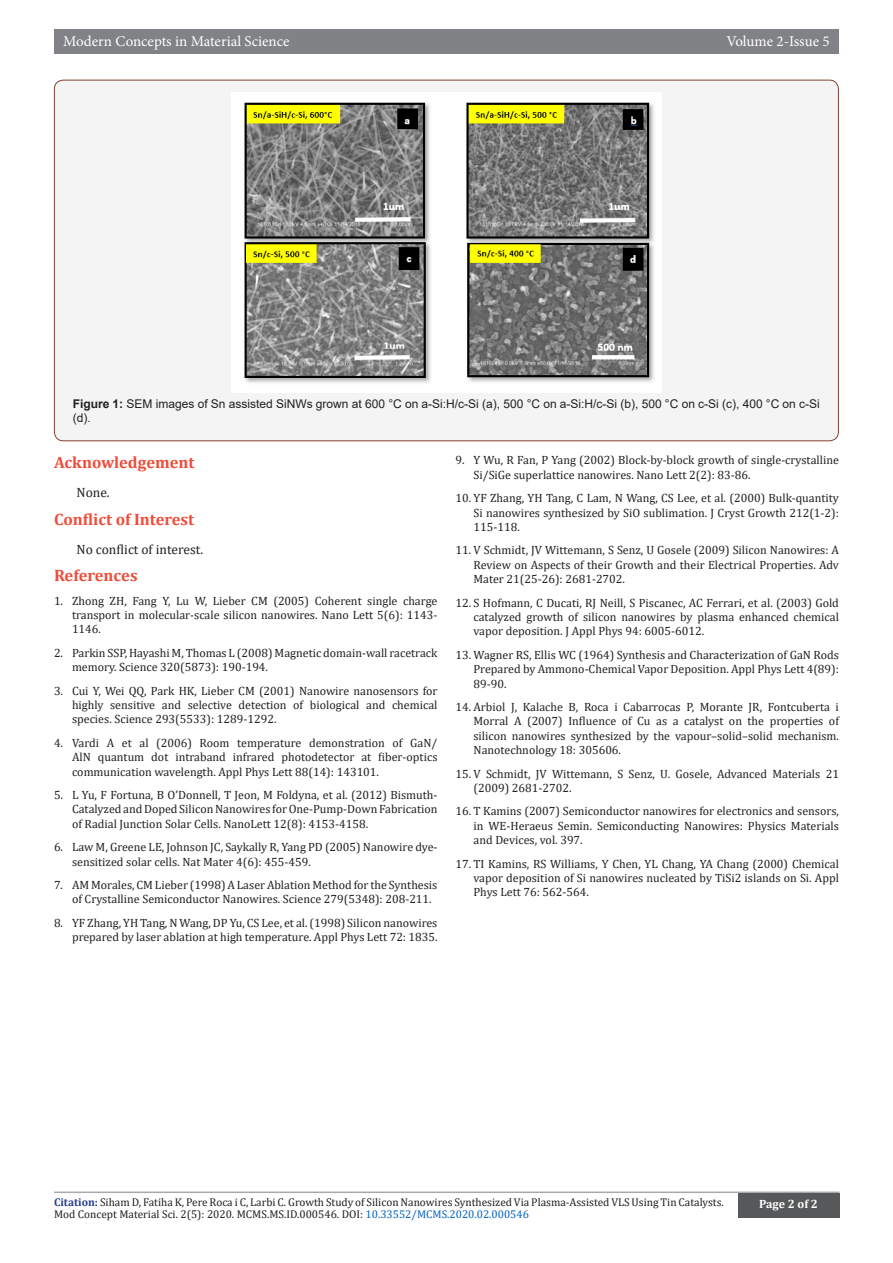
<style>
.page{position:relative;width:893px;height:1263px;background:#fff}
.page>*{position:absolute;margin:0;border:0;box-sizing:border-box;transform-origin:0 0}
.t1{font:700 16.5px "Cambria";color:#ef4c3a}
.t2{font:15px "Minion Pro";color:#fff}
.t3{font:13.5px "Cambria";color:#231f20}
.t4{font:12px/14.4px "Cambria";color:#231f20;text-align:justify}
.t5{font:12px/14.4px "Arial";color:#231f20}
.t6{font:700 12px "Cambria";color:#fff}
.t7{font:11.25px/12px "Cambria";color:#231f20}
.s1{font-weight:700}
.s2{font-weight:700;color:#253f8e}
.s3{color:#0563c1}
</style>
<div class="page">
<div style="left:54px;top:29px;width:785px;height:25px;background:#808285"></div>
<hr style="left:54px;top:1191px;width:785px;height:2px;background:#a8a9ad">
<div style="left:738px;top:1193px;width:101px;height:24px;background:#57585a"></div>
<div style="left:54px;top:80px;width:784px;height:361px;background:#f4f4f4;border-radius:9px"></div>
<img style="left:231px;top:92px;width:430px;height:300px">
<p class="t2" style="left:63px;top:31px;width:228px">Modern Concepts in Material Science</p>
<p class="t2" style="left:726px;top:31px;width:105px">Volume 2-Issue 5</p>
<p class="t5" style="left:73px;top:396px;width:749px"><span class="s1">Figure 1:</span> SEM images of Sn assisted SiNWs grown at 600 °C on a-Si:H/c-Si (a), 500 °C on a-Si:H/c-Si (b), 500 °C on c-Si (c), 400 °C on c-Si (d).</p>
<p class="t1" style="left:54px;top:451px;width:142px">Acknowledgement</p>
<p class="t3" style="left:76px;top:485px;width:35px">None.</p>
<p class="t1" style="left:54px;top:508px;width:142px">Conflict of Interest</p>
<p class="t3" style="left:76px;top:542px;width:128px">No conflict of interest.</p>
<p class="t1" style="left:54px;top:564px;width:85px">References</p>
<p class="t4" style="left:72px;top:593px;width:367px;text-indent:-18px">1. Zhong ZH, Fang Y, Lu W, Lieber CM (2005) Coherent single charge transport in molecular-scale silicon nanowires. Nano Lett 5(6): 1143- 1146.</p>
<p class="t4" style="left:72px;top:645px;width:367px;text-indent:-18px">2. Parkin SSP, Hayashi M, Thomas L (2008) Magnetic domain-wall racetrack memory. Science 320(5873): 190-194.</p>
<p class="t4" style="left:72px;top:683px;width:367px;text-indent:-18px">3. Cui Y, Wei QQ, Park HK, Lieber CM (2001) Nanowire nanosensors for highly sensitive and selective detection of biological and chemical species. Science 293(5533): 1289-1292.</p>
<p class="t4" style="left:72px;top:735px;width:367px;text-indent:-18px">4. Vardi A et al (2006) Room temperature demonstration of GaN/ AlN quantum dot intraband infrared photodetector at fiber-optics communication wavelength. Appl Phys Lett 88(14): 143101.</p>
<p class="t4" style="left:72px;top:788px;width:367px;text-indent:-18px">5. L Yu, F Fortuna, B O’Donnell, T Jeon, M Foldyna, et al. (2012) Bismuth-Catalyzed and Doped Silicon Nanowires for One-Pump-Down Fabrication of Radial Junction Solar Cells. NanoLett 12(8): 4153-4158.</p>
<p class="t4" style="left:72px;top:840px;width:367px;text-indent:-18px">6. Law M, Greene LE, Johnson JC, Saykally R, Yang PD (2005) Nanowire dye&shy;sensitized solar cells. Nat Mater 4(6): 455-459.</p>
<p class="t4" style="left:72px;top:878px;width:367px;text-indent:-18px">7. AM Morales, CM Lieber (1998) A Laser Ablation Method for the Synthesis of Crystalline Semiconductor Nanowires. Science 279(5348): 208-211.</p>
<p class="t4" style="left:54px;top:915px;width:385px;text-align:right">8. YF Zhang, YH Tang, N Wang, DP Yu, CS Lee, et al. (1998) Silicon nanowires prepared by laser ablation at high temperature. Appl Phys Lett 72: 1835.</p>
<p class="t4" style="left:473px;top:453px;width:367px;text-indent:-18px">9. Y Wu, R Fan, P Yang (2002) Block-by-block growth of single-crystalline<br>Si/SiGe superlattice nanowires. Nano Lett 2(2): 83-86.</p>
<p class="t4" style="left:473px;top:491px;width:367px;text-indent:-18px">10. YF Zhang, YH Tang, C Lam, N Wang, CS Lee, et al. (2000) Bulk-quantity Si nanowires synthesized by SiO sublimation. J Cryst Growth 212(1-2):<br>115-118.</p>
<p class="t4" style="left:473px;top:543px;width:367px;text-indent:-18px">11. V Schmidt, JV Wittemann, S Senz, U Gosele (2009) Silicon Nanowires: A Review on Aspects of their Growth and their Electrical Properties. Adv Mater 21(25-26): 2681-2702.</p>
<p class="t4" style="left:473px;top:595px;width:367px;text-indent:-18px">12. S Hofmann, C Ducati, RJ Neill, S Piscanec, AC Ferrari, et al. (2003) Gold catalyzed growth of silicon nanowires by plasma enhanced chemical vapor deposition. J Appl Phys 94: 6005-6012.</p>
<p class="t4" style="left:473px;top:647px;width:367px;text-indent:-18px">13. Wagner RS, Ellis WC (1964) Synthesis and Characterization of GaN Rods Prepared by Ammono-Chemical Vapor Deposition. Appl Phys Lett 4(89):<br>89-90.</p>
<p class="t4" style="left:473px;top:700px;width:367px;text-indent:-18px">14. Arbiol J, Kalache B, Roca i Cabarrocas P, Morante JR, Fontcuberta i Morral A (2007) Influence of Cu as a catalyst on the properties of silicon nanowires synthesized by the vapour–solid–solid mechanism.<br>Nanotechnology 18: 305606.</p>
<p class="t4" style="left:473px;top:766px;width:367px;text-indent:-18px">15. V Schmidt, JV Wittemann, S Senz, U. Gosele, Advanced Materials 21 (2009) 2681-2702.</p>
<p class="t4" style="left:473px;top:804px;width:367px;text-indent:-18px">16. T Kamins (2007) Semiconductor nanowires for electronics and sensors, in WE-Heraeus Semin. Semiconducting Nanowires: Physics Materials and Devices, vol. 397.</p>
<p class="t4" style="left:473px;top:856px;width:367px;text-indent:-18px">17. TI Kamins, RS Williams, Y Chen, YL Chang, YA Chang (2000) Chemical vapor deposition of Si nanowires nucleated by TiSi2 islands on Si. Appl Phys Lett 76: 562-564.</p>
<p class="t7" style="left:54px;top:1196px;width:671px"><span class="s2">Citation:</span> Siham D, Fatiha K, Pere Roca i C, Larbi C. Growth Study of Silicon Nanowires Synthesized Via Plasma-Assisted VLS Using Tin Catalysts.<br>Mod Concept Material Sci. 2(5): 2020. MCMS.MS.ID.000546. DOI: <span class="s3">10.33552/MCMS.2020.02.000546</span></p>
<p class="t6" style="left:759px;top:1196px;width:60px">Page 2 of 2</p>
</div>
